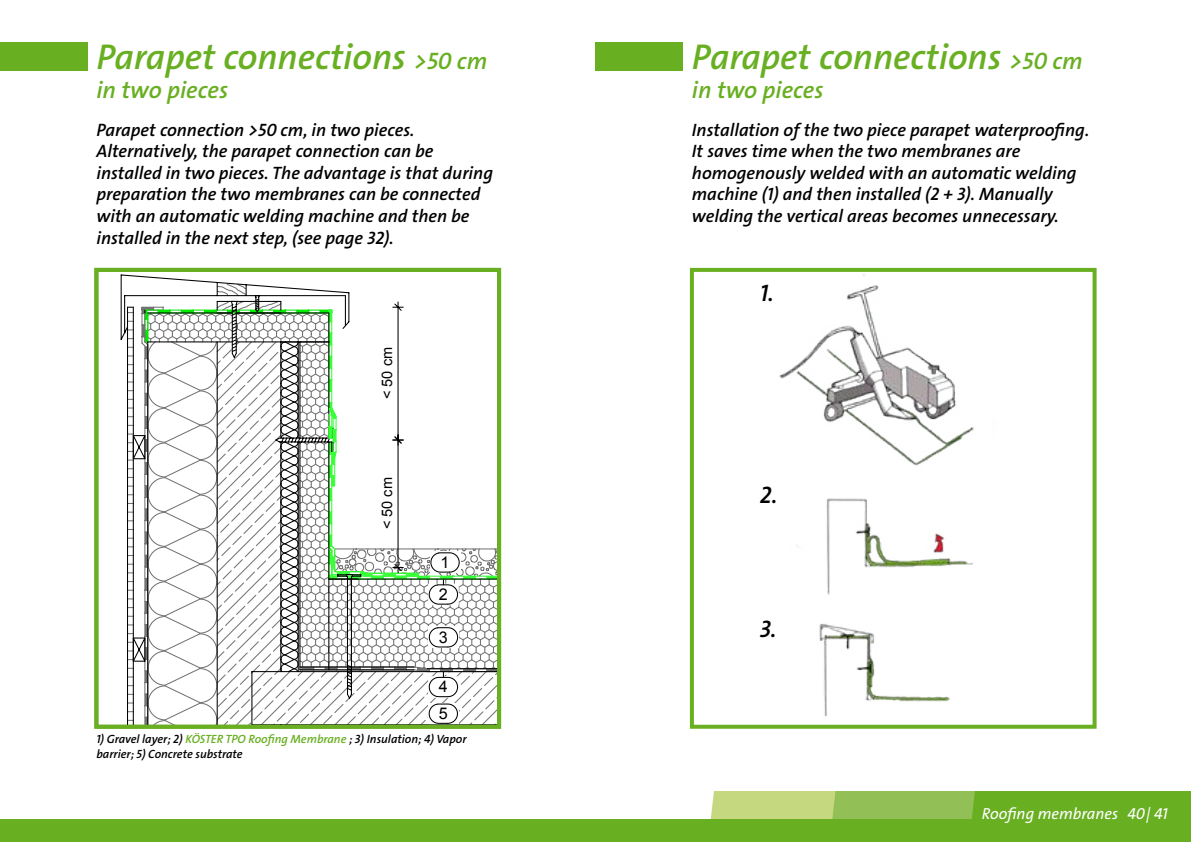
<style>
.page{position:relative;width:1191px;height:842px;background:#fff}
.page>*{position:absolute;margin:0;border:0;box-sizing:border-box;transform-origin:0 0}
.t1{font:36px "The Sans LP6 Se Bld IT";color:#69af22}
.t2{font:24px "The Sans LP6 Se Bld IT";color:#69af22}
.t3{font:24px "The Sans LP6 Se Bld IT";color:#000}
.t4{font:18px/21.6px "The Sans LP6 Se Bld IT";color:#000}
.t5{font:16.2px "Arial";color:#000}
.t6{font:16px "The Sans LP5 Plain IT";color:#fff}
.t7{font:14.6px "Arial";color:#000}
.t8{font:12px/14.4px "The Sans LP6 Se Bld IT";color:#000}
.s1{font-size:24px}
.s2{color:#69af22}
</style>
<div class="page">
<div style="left:0;top:819px;width:1191px;height:23px;background:#69af22"></div>
<svg style="left:710px;top:791px;width:481px;height:28px;background:#8cbe49"></svg>
<div style="left:0;top:43px;width:88px;height:28px;background:#69af22"></div>
<div style="left:595px;top:43px;width:88px;height:28px;background:#69af22"></div>
<img style="left:779px;top:274px;width:195px;height:443px">
<div style="left:690px;top:268px;width:406px;height:461px;border:4px solid #69af22"></div>
<svg style="left:120px;top:274px;width:376px;height:450px"></svg>
<div style="left:94px;top:268px;width:407px;height:461px;border:4px solid #69af22"></div>
<h1 class="t1" style="left:96px;top:34px;width:392px">Parapet connections <span class="s1">&gt;50 cm</span></h1>
<h2 class="t2" style="left:96px;top:75px;width:133px">in two pieces</h2>
<p class="t4" style="left:96px;top:119px;width:398px">Parapet connection &gt;50 cm, in two pieces.<br>Alternatively, the parapet connection can be installed in two pieces. The advantage is that during preparation the two membranes can be connected with an automatic welding machine and then be installed in the next step, (see page 32).</p>
<p class="t7" style="left:377px;top:399px;width:54px;rotate:-90deg">&lt; 50 cm</p>
<p class="t7" style="left:377px;top:529px;width:54px;rotate:-90deg">&lt; 50 cm</p>
<p class="t5" style="left:440px;top:551px;width:10px">1</p>
<p class="t5" style="left:439px;top:584px;width:10px">2</p>
<p class="t5" style="left:439px;top:626px;width:10px">3</p>
<p class="t5" style="left:439px;top:676px;width:10px">4</p>
<p class="t5" style="left:439px;top:703px;width:10px">5</p>
<p class="t8" style="left:96px;top:732px;width:372px">1) Gravel layer; 2) <span class="s2">KÖSTER TPO Roofing Membrane</span> ; 3) Insulation; 4) Vapor barrier; 5) Concrete substrate</p>
<h1 class="t1" style="left:692px;top:34px;width:392px">Parapet connections <span class="s1">&gt;50 cm</span></h1>
<h2 class="t2" style="left:692px;top:75px;width:133px">in two pieces</h2>
<p class="t4" style="left:692px;top:119px;width:399px">Installation of the two piece parapet waterproofing.<br>It saves time when the two membranes are homogenously welded with an automatic welding machine (1) and then installed (2 + 3). Manually welding the vertical areas becomes unnecessary.</p>
<h2 class="t3" style="left:760px;top:278px;width:16px">1.</h2>
<h2 class="t3" style="left:760px;top:479px;width:19px">2.</h2>
<h2 class="t3" style="left:760px;top:613px;width:18px">3.</h2>
<p class="t6" style="left:982px;top:804px;width:138px">Roofing membranes</p>
<p class="t6" style="left:1127px;top:804px;width:42px">40| 41</p>
</div>
